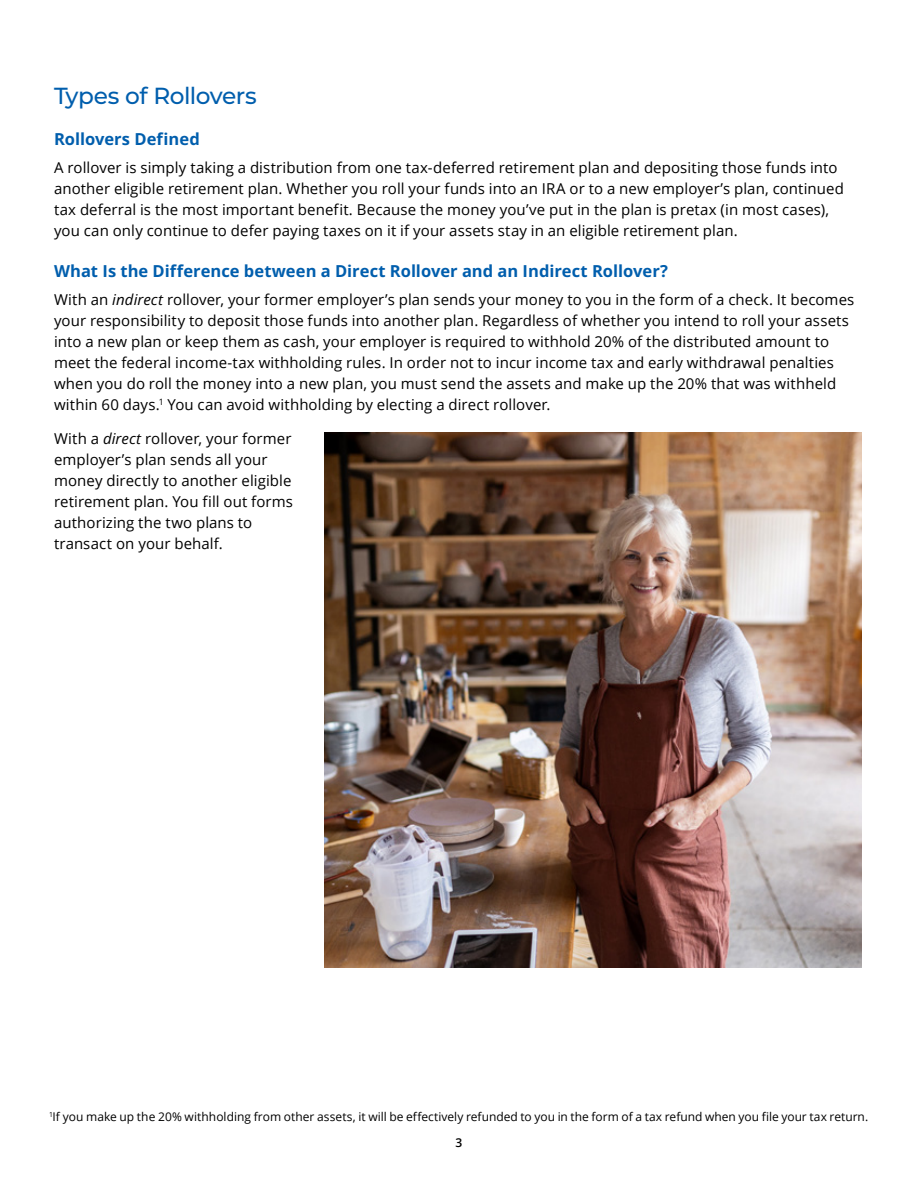
<style>
.page{position:relative;width:918px;height:1188px;background:#fff}
.page>*{position:absolute;margin:0;border:0;box-sizing:border-box;transform-origin:0 0}
.Sub_1{font:500 23.25px "Montserrat";letter-spacing:-.02em;color:#005ead}
.Sub_2{font:700 16.5px "Open Sans";color:#005ead}
.Text_10_14{font:15px/21px "Open Sans";letter-spacing:.005em;color:#000}
.Footnotes{font:12px "Open Sans";color:#000}
.Page{font:600 12px "Open Sans";color:#000}
.s1{font-style:italic}
</style>
<div class="page">
<img style="left:324px;top:432px;width:538px;height:536px">
<p class="Sub_1" style="left:54px;top:79px;width:204px">Types of Rollovers</p>
<p class="Sub_2" style="left:54px;top:127px;width:147px">Rollovers Defined</p>
<p class="Text_10_14" style="left:54px;top:156px;width:791px">A rollover is simply taking a distribution from one tax-deferred retirement plan and depositing those funds into another eligible retirement plan. Whether you roll your funds into an IRA or to a new employer’s plan, continued tax deferral is the most important benefit. Because the money you’ve put in the plan is pretax (in most cases), you can only continue to defer paying taxes on it if your assets stay in an eligible retirement plan.</p>
<p class="Sub_2" style="left:54px;top:259px;width:616px">What Is the Difference between a Direct Rollover and an Indirect Rollover?</p>
<p class="Text_10_14" style="left:54px;top:288px;width:802px">With an <span class="s1">indirect</span> rollover, your former employer’s plan sends your money to you in the form of a check. It becomes your responsibility to deposit those funds into another plan. Regardless of whether you intend to roll your assets into a new plan or keep them as cash, your employer is required to withhold 20% of the distributed amount to meet the federal income-tax withholding rules. In order not to incur income tax and early withdrawal penalties when you do roll the money into a new plan, you must send the assets and make up the 20% that was withheld within 60 days.<sup>1</sup> You can avoid withholding by electing a direct rollover.</p>
<p class="Text_10_14" style="left:54px;top:428px;width:241px">With a <span class="s1">direct</span> rollover, your former employer’s plan sends all your money directly to another eligible retirement plan. You fill out forms authorizing the two plans to transact on your behalf.</p>
<p class="Footnotes" style="left:49px;top:1108px;width:821px"><sup>1</sup>If you make up the 20% withholding from other assets, it will be effectively refunded to you in the form of a tax refund when you file your tax return.</p>
<p class="Page" style="left:456px;top:1134px;width:8px">3</p>
</div>
